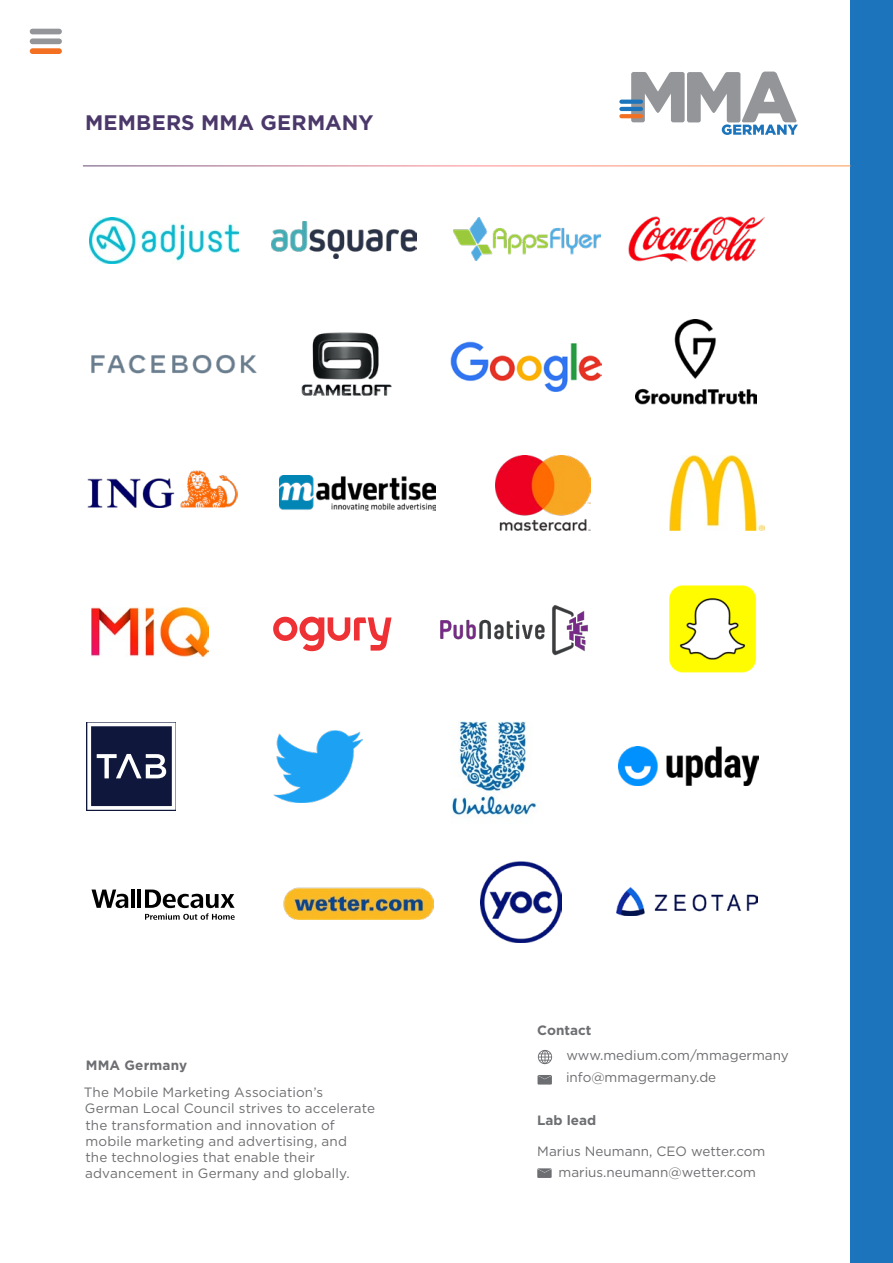
<style>
.page{position:relative;width:893px;height:1263px;background:#fff}
.page>*{position:absolute;margin:0;border:0;box-sizing:border-box;transform-origin:0 0}
.t1{font:700 21px "Gotham";letter-spacing:.01em;color:#4b386a}
.t2{font:13.5px/16.2px "Gotham";letter-spacing:.005em;color:#6d6e71}
.t3{font:700 13.5px "Gotham";color:#6d6e71}
</style>
<div class="page">
<div style="left:850px;top:0;width:43px;height:1263px;background:#1c75bc"></div>
<svg style="left:30px;top:29px;width:32px;height:15px"></svg>
<div style="left:30px;top:48px;width:32px;height:6px;background:#f36f21;border-radius:3px"></div>
<svg style="left:538px;top:1050px;width:14px;height:14px"></svg>
<svg style="left:537px;top:1075px;width:15px;height:9px"></svg>
<svg style="left:537px;top:1168px;width:15px;height:10px"></svg>
<svg style="left:621px;top:100px;width:10px;height:4px"></svg>
<hr style="left:621px;top:107px;width:20px;height:4px;background:#1c75bc">
<svg style="left:621px;top:114px;width:10px;height:4px"></svg>
<svg style="left:631px;top:72px;width:167px;height:63px"></svg>
<img style="left:454px;top:218px;width:146px;height:42px">
<img style="left:279px;top:475px;width:157px;height:36px">
<svg style="left:273px;top:617px;width:118px;height:34px"></svg>
<svg style="left:87px;top:722px;width:89px;height:88px"></svg>
<img style="left:272px;top:221px;width:145px;height:38px">
<img style="left:619px;top:746px;width:139px;height:40px">
<img style="left:88px;top:471px;width:149px;height:37px">
<img style="left:274px;top:730px;width:89px;height:73px">
<img style="left:284px;top:887px;width:149px;height:32px">
<img style="left:481px;top:861px;width:81px;height:81px">
<img style="left:301px;top:332px;width:91px;height:64px">
<img style="left:616px;top:887px;width:142px;height:29px">
<img style="left:628px;top:216px;width:136px;height:45px">
<img style="left:636px;top:319px;width:120px;height:85px">
<img style="left:669px;top:585px;width:88px;height:88px">
<hr style="left:131px;top:889px;width:4px;height:19px;background:#000">
<hr style="left:137px;top:889px;width:4px;height:19px;background:#000">
<svg style="left:92px;top:889px;width:36px;height:19px"></svg>
<svg style="left:145px;top:889px;width:90px;height:31px"></svg>
<img style="left:90px;top:218px;width:148px;height:46px">
<img style="left:451px;top:342px;width:150px;height:50px">
<img style="left:452px;top:721px;width:85px;height:96px">
<img style="left:670px;top:455px;width:94px;height:76px">
<img style="left:91px;top:607px;width:117px;height:49px">
<img style="left:495px;top:456px;width:96px;height:74px">
<img style="left:440px;top:605px;width:148px;height:51px">
<img style="left:91px;top:354px;width:166px;height:20px">
<h1 class="t1" style="left:85px;top:109px;width:290px">MEMBERS MMA GERMANY</h1>
<p class="t3" style="left:86px;top:1056px;width:103px">MMA Germany</p>
<p class="t2" style="left:84px;top:1084px;width:293px">The Mobile Marketing Association’s German Local Council strives to accelerate the transformation and innovation of mobile marketing and advertising, and<br>the technologies that enable their advancement in Germany and globally.</p>
<p class="t3" style="left:537px;top:1021px;width:56px">Contact</p>
<p class="t2" style="left:566px;top:1043px;width:224px;line-height:22.5px">www.medium.com/mmagermany info@mmagermany.de</p>
<p class="t3" style="left:537px;top:1111px;width:60px">Lab lead</p>
<p class="t2" style="left:537px;top:1143px;width:230px">Marius Neumann, CEO wetter.com</p>
<p class="t2" style="left:558px;top:1164px;width:199px">marius.neumann@wetter.com</p>
</div>
